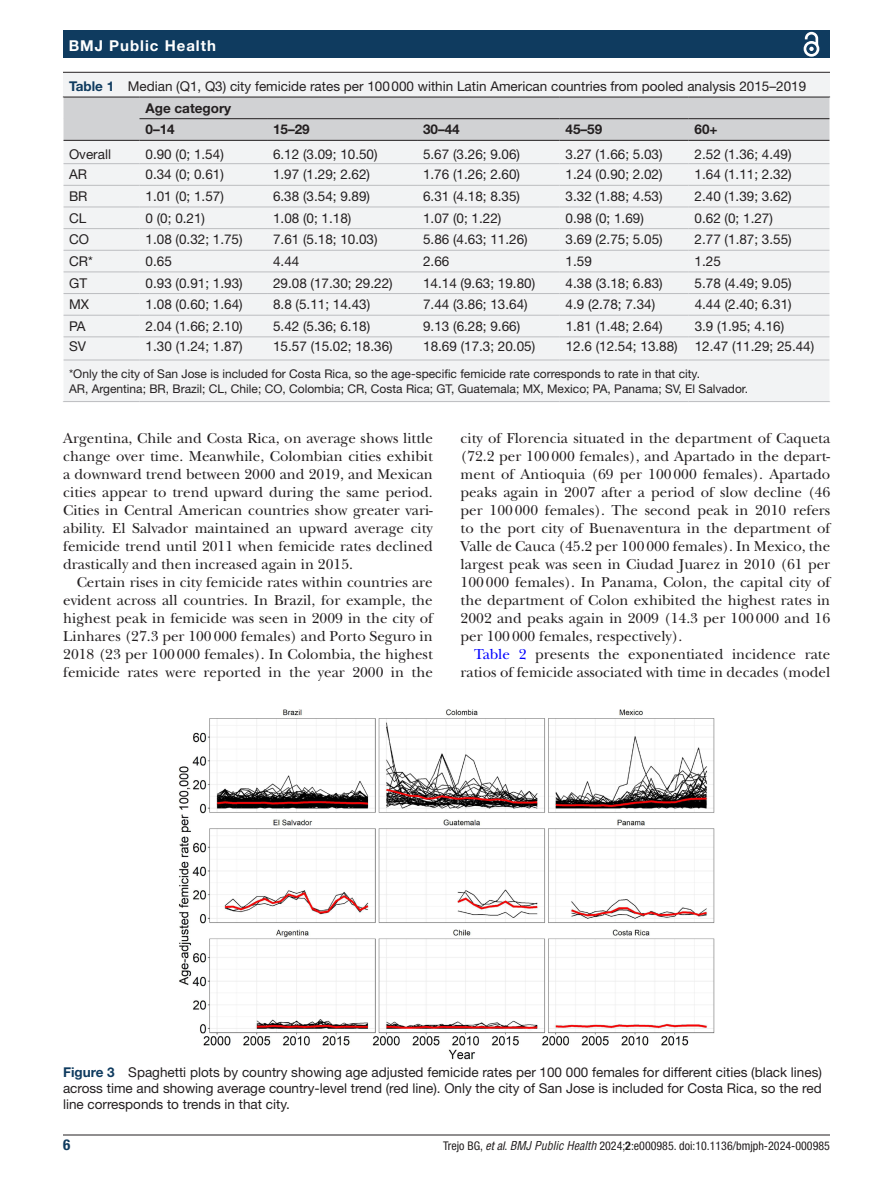
<style>
.page{position:relative;width:893px;height:1191px;background:#fff}
.page>*{position:absolute;margin:0;border:0;box-sizing:border-box;transform-origin:0 0}
.t1{font:15px/18px "New Baskerville";color:#231f20;text-align:justify}
.t2{font:700 15px "Helvetica Neue LT Std";letter-spacing:.065em;color:#fff}
.t3{font:700 condensed 15px "Helvetica Neue LT Std";color:#0f3b5f}
.t4{font:13.5px/21.9px "Helvetica Neue LT Std";color:#231f20}
.t5{font:700 13.5px "Helvetica Neue LT Std";color:#231f20}
.t6{font:12px/15px "Helvetica Neue LT Std";color:#231f20}
.t7{font:condensed 12px "Helvetica Neue LT Std";color:#231f20}
.s1{font-weight:700;color:#0f3b5f}
.s2{font-weight:700}
.s3{color:#00f}
.s4{font-style:italic}
.s5{font-family:"Helvetica LT Std";font-style:italic}
</style>
<div class="page">
<hr style="left:63px;top:1134px;width:767px;height:1px;background:#231f20">
<div style="left:63px;top:31px;width:767px;height:27px;background:#0f3b5f"></div>
<svg style="left:803px;top:31px;width:17px;height:26px"></svg>
<div style="left:63px;top:73px;width:767px;height:329px;background:#f2f3f4"></div>
<hr style="left:63px;top:72px;width:767px;height:1px;background:#231f20">
<hr style="left:140px;top:360px;width:127px;height:1px;background:#bcbdc0">
<hr style="left:267px;top:360px;width:150px;height:1px;background:#bcbdc0">
<hr style="left:417px;top:360px;width:143px;height:1px;background:#bcbdc0">
<hr style="left:560px;top:360px;width:128px;height:1px;background:#bcbdc0">
<hr style="left:63px;top:360px;width:77px;height:1px;background:#bcbdc0">
<hr style="left:688px;top:360px;width:142px;height:1px;background:#bcbdc0">
<hr style="left:63px;top:401px;width:77px;height:1px;background:#bcbdc0">
<hr style="left:140px;top:401px;width:127px;height:1px;background:#bcbdc0">
<hr style="left:267px;top:401px;width:150px;height:1px;background:#bcbdc0">
<hr style="left:417px;top:401px;width:143px;height:1px;background:#bcbdc0">
<hr style="left:560px;top:401px;width:128px;height:1px;background:#bcbdc0">
<hr style="left:688px;top:401px;width:142px;height:1px;background:#bcbdc0">
<hr style="left:63px;top:360px;width:1px;height:41px;background:#fff">
<svg style="left:63px;top:97px;width:767px;height:263px"></svg>
<img style="left:178px;top:709px;width:537px;height:350px">
<p class="t2" style="left:69px;top:36px;width:149px">BMJ Public Health</p>
<p class="t4" style="left:146px;top:75px;width:662px;text-indent:-76px"><span class="s1">Table 1</span> Median (Q1, Q3) city femicide rates per 100000 within Latin American countries from pooled analysis 2015–2019<br><span class="s2">Age category<br>0–14</span></p>
<p class="t5" style="left:273px;top:121px;width:38px">15–29</p>
<p class="t5" style="left:423px;top:121px;width:38px">30–44</p>
<p class="t5" style="left:565px;top:121px;width:38px">45–59</p>
<p class="t5" style="left:695px;top:121px;width:25px">60+</p>
<p class="t4" style="left:69px;top:143px;width:43px">Overall</p>
<p class="t4" style="left:146px;top:143px;width:80px">0.90 (0; 1.54)</p>
<p class="t4" style="left:273px;top:143px;width:106px">6.12 (3.09; 10.50)</p>
<p class="t4" style="left:423px;top:143px;width:99px">5.67 (3.26; 9.06)</p>
<p class="t4" style="left:566px;top:143px;width:99px">3.27 (1.66; 5.03)</p>
<p class="t4" style="left:695px;top:143px;width:99px">2.52 (1.36; 4.49)</p>
<p class="t4" style="left:69px;top:163px;width:19px">AR</p>
<p class="t4" style="left:146px;top:163px;width:80px">0.34 (0; 0.61)</p>
<p class="t4" style="left:273px;top:163px;width:99px">1.97 (1.29; 2.62)</p>
<p class="t4" style="left:423px;top:163px;width:99px">1.76 (1.26; 2.60)</p>
<p class="t4" style="left:566px;top:163px;width:99px">1.24 (0.90; 2.02)</p>
<p class="t4" style="left:695px;top:163px;width:99px">1.64 (1.11; 2.32)</p>
<p class="t4" style="left:69px;top:185px;width:20px">BR</p>
<p class="t4" style="left:146px;top:185px;width:80px">1.01 (0; 1.57)</p>
<p class="t4" style="left:273px;top:185px;width:99px">6.38 (3.54; 9.89)</p>
<p class="t4" style="left:423px;top:185px;width:99px">6.31 (4.18; 8.35)</p>
<p class="t4" style="left:566px;top:185px;width:99px">3.32 (1.88; 4.53)</p>
<p class="t4" style="left:695px;top:185px;width:99px">2.40 (1.39; 3.62)</p>
<p class="t4" style="left:69px;top:207px;width:19px">CL</p>
<p class="t4" style="left:146px;top:207px;width:61px">0 (0; 0.21)</p>
<p class="t4" style="left:273px;top:207px;width:80px">1.08 (0; 1.18)</p>
<p class="t4" style="left:423px;top:207px;width:80px">1.07 (0; 1.22)</p>
<p class="t4" style="left:566px;top:207px;width:80px">0.98 (0; 1.69)</p>
<p class="t4" style="left:695px;top:207px;width:80px">0.62 (0; 1.27)</p>
<p class="t4" style="left:69px;top:228px;width:22px">CO</p>
<p class="t4" style="left:146px;top:228px;width:99px">1.08 (0.32; 1.75)</p>
<p class="t4" style="left:273px;top:228px;width:106px">7.61 (5.18; 10.03)</p>
<p class="t4" style="left:423px;top:228px;width:106px">5.86 (4.63; 11.26)</p>
<p class="t4" style="left:566px;top:228px;width:99px">3.69 (2.75; 5.05)</p>
<p class="t4" style="left:695px;top:228px;width:99px">2.77 (1.87; 3.55)</p>
<p class="t4" style="left:69px;top:250px;width:25px">CR*</p>
<p class="t4" style="left:146px;top:250px;width:28px">0.65</p>
<p class="t4" style="left:273px;top:250px;width:28px">4.44</p>
<p class="t4" style="left:423px;top:250px;width:28px">2.66</p>
<p class="t4" style="left:566px;top:250px;width:28px">1.59</p>
<p class="t4" style="left:695px;top:250px;width:28px">1.25</p>
<p class="t4" style="left:69px;top:272px;width:19px">GT</p>
<p class="t4" style="left:146px;top:272px;width:99px">0.93 (0.91; 1.93)</p>
<p class="t4" style="left:273px;top:272px;width:121px">29.08 (17.30; 29.22)</p>
<p class="t4" style="left:423px;top:272px;width:114px">14.14 (9.63; 19.80)</p>
<p class="t4" style="left:566px;top:272px;width:99px">4.38 (3.18; 6.83)</p>
<p class="t4" style="left:695px;top:272px;width:99px">5.78 (4.49; 9.05)</p>
<p class="t4" style="left:69px;top:293px;width:22px">MX</p>
<p class="t4" style="left:146px;top:293px;width:99px">1.08 (0.60; 1.64)</p>
<p class="t4" style="left:273px;top:293px;width:99px">8.8 (5.11; 14.43)</p>
<p class="t4" style="left:423px;top:293px;width:106px">7.44 (3.86; 13.64)</p>
<p class="t4" style="left:566px;top:293px;width:91px">4.9 (2.78; 7.34)</p>
<p class="t4" style="left:695px;top:293px;width:99px">4.44 (2.40; 6.31)</p>
<p class="t4" style="left:69px;top:315px;width:18px">PA</p>
<p class="t4" style="left:146px;top:315px;width:99px">2.04 (1.66; 2.10)</p>
<p class="t4" style="left:273px;top:315px;width:99px">5.42 (5.36; 6.18)</p>
<p class="t4" style="left:423px;top:315px;width:99px">9.13 (6.28; 9.66)</p>
<p class="t4" style="left:566px;top:315px;width:99px">1.81 (1.48; 2.64)</p>
<p class="t4" style="left:695px;top:315px;width:91px">3.9 (1.95; 4.16)</p>
<p class="t4" style="left:69px;top:335px;width:18px">SV</p>
<p class="t4" style="left:146px;top:335px;width:99px">1.30 (1.24; 1.87)</p>
<p class="t4" style="left:273px;top:335px;width:121px">15.57 (15.02; 18.36)</p>
<p class="t4" style="left:423px;top:335px;width:114px">18.69 (17.3; 20.05)</p>
<p class="t4" style="left:566px;top:335px;width:114px">12.6 (12.54; 13.88)</p>
<p class="t4" style="left:695px;top:335px;width:121px">12.47 (11.29; 25.44)</p>
<p class="t6" style="left:69px;top:366px;width:681px">*Only the city of San Jose is included for Costa Rica, so the age-specific femicide rate corresponds to rate in that city.<br>AR, Argentina; BR, Brazil; CL, Chile; CO, Colombia; CR, Costa Rica; GT, Guatemala; MX, Mexico; PA, Panama; SV, El Salvador.</p>
<p class="t1" style="left:63px;top:429px;width:371px">Argentina, Chile and Costa Rica, on average shows little change over time. Meanwhile, Colombian cities exhibit a downward trend between 2000 and 2019, and Mexican cities appear to trend upward during the same period.<br>Cities in Central American countries show greater vari&shy;ability. El Salvador maintained an upward average city femicide trend until 2011 when femicide rates declined drastically and then increased again in 2015.</p>
<p class="t1" style="left:63px;top:573px;width:371px;text-indent:14px">Certain rises in city femicide rates within countries are evident across all countries. In Brazil, for example, the highest peak in femicide was seen in 2009 in the city of Linhares (27.3 per 100000 females) and Porto Seguro in 2018 (23 per 100000 females). In Colombia, the highest femicide rates were reported in the year 2000 in the</p>
<p class="t1" style="left:461px;top:429px;width:371px">city of Florencia situated in the department of Caqueta (72.2 per 100000 females), and Apartado in the depart&shy;ment of Antioquia (69 per 100000 females). Apartado peaks again in 2007 after a period of slow decline (46 per 100000 females). The second peak in 2010 refers to the port city of Buenaventura in the department of Valle de Cauca (45.2 per 100000 females). In Mexico, the largest peak was seen in Ciudad Juarez in 2010 (61 per 100000 females). In Panama, Colon, the capital city of the department of Colon exhibited the highest rates in 2002 and peaks again in 2009 (14.3 per 100000 and 16 per 100000 females, respectively).</p>
<p class="t1" style="left:461px;top:645px;width:371px;text-align:right"><span class="s3">Table 2</span> presents the exponentiated incidence rate ratios of femicide associated with time in decades (model</p>
<p class="t4" style="left:63px;top:1064px;width:760px;line-height:16.2px;text-align:justify"><span class="s1">Figure 3</span> Spaghetti plots by country showing age adjusted femicide rates per 100 000 females for different cities (black lines) across time and showing average country-level trend (red line). Only the city of San Jose is included for Costa Rica, so the red line corresponds to trends in that city.</p>
<p class="t3" style="left:63px;top:1135px;width:9px">6</p>
<p class="t7" style="left:443px;top:1138px;width:388px">Trejo BG, <span class="s4">et al</span>. <span class="s5">BMJ Public Health</span> 2024;<span class="s2">2</span>:e000985. doi:10.1136/bmjph-2024-000985</p>
</div>
